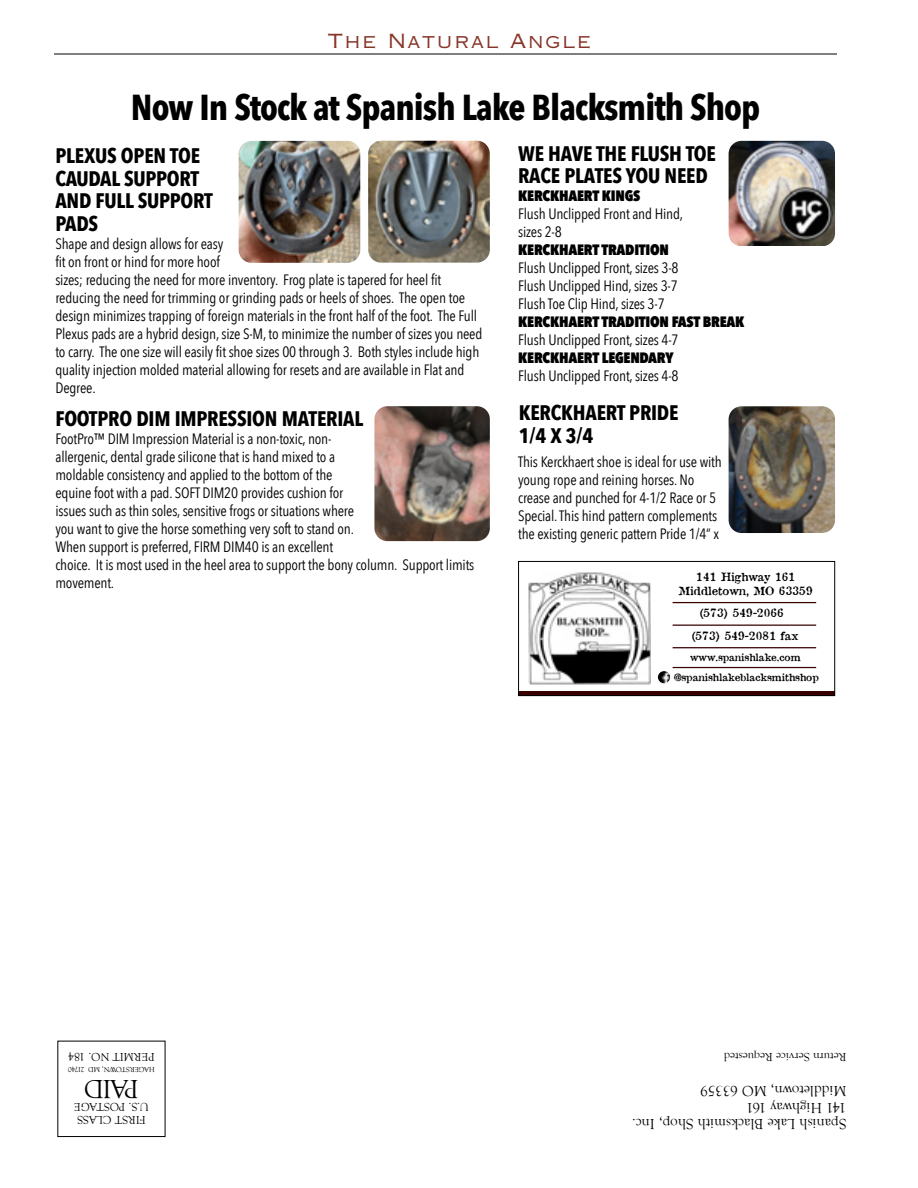
<style>
.page{position:relative;width:918px;height:1188px;background:#fff}
.page>*{position:absolute;margin:0;border:0;box-sizing:border-box;transform-origin:0 0}
.t1{font:700 36px "Avenir Next Condensed";letter-spacing:-.025em;color:#000}
.t2{font:27px "Goudy Old Style T";color:#000}
.t3{font:700 21px/22.5px "Avenir Next Condensed";letter-spacing:-.01em;color:#000}
.t4{font:19.5px "Copperplate Thirty Two AB";letter-spacing:.08em;color:#873428}
.t5{font:15px/18px "Avenir Next Condensed";letter-spacing:-.015em;color:#000}
.t6{font:800 15px "Avenir Next Condensed";letter-spacing:-.015em;color:#000}
.t7{font:15px/16.5px "Goudy Old Style T";color:#000}
.t8{font:12px "Goudy Old Style T";color:#000}
.t9{font:11.85px/13.5px "Goudy Old Style T";color:#000}
.t10{font:11.25px/22.5px "Attic";color:#000;text-align:center}
.t11{font:10.05px "Attic";color:#000}
.t12{font:7.5px "Goudy Old Style T";letter-spacing:-.015em;color:#000}
</style>
<div class="page">
<hr style="left:54px;top:54px;width:783px;height:1px;background:#000">
<hr style="left:519px;top:692px;width:316px;height:4px;background:#380000">
<img style="left:528px;top:572px;width:123px;height:113px">
<hr style="left:673px;top:602px;width:143px;height:1px;background:#380000">
<hr style="left:673px;top:625px;width:143px;height:1px;background:#380000">
<hr style="left:673px;top:647px;width:143px;height:1px;background:#380000">
<hr style="left:673px;top:667px;width:143px;height:1px;background:#380000">
<svg style="left:658px;top:671px;width:12px;height:12px"></svg>
<div style="left:518px;top:561px;width:317px;height:135px;border:1px solid #000"></div>
<img style="left:239px;top:141px;width:121px;height:122px;border-radius:13px">
<img style="left:368px;top:141px;width:122px;height:122px;border-radius:13px">
<img style="left:374px;top:406px;width:116px;height:135px;border-radius:13px">
<img style="left:729px;top:406px;width:106px;height:127px;border-radius:13px">
<img style="left:729px;top:141px;width:106px;height:105px;border-radius:13px">
<h3 class="t4" style="left:328px;top:30px;width:265px">The Natural Angle</h3>
<h1 class="t1" style="left:131px;top:84px;width:631px">Now In Stock at Spanish Lake Blacksmith Shop</h1>
<h3 class="t3" style="left:55px;top:145px;width:159px">PLEXUS OPEN TOE<br>CAUDAL SUPPORT<br>AND FULL SUPPORT<br>PADS</h3>
<p class="t5" style="left:55px;top:235px;width:429px">Shape and design allows for easy<br>fit on front or hind for more hoof<br>sizes; reducing the need for more inventory. Frog plate is tapered for heel fit reducing the need for trimming or grinding pads or heels of shoes. The open toe design minimizes trapping of foreign materials in the front half of the foot. The Full Plexus pads are a hybrid design, size S-M, to minimize the number of sizes you need to carry. The one size will easily fit shoe sizes 00 through 3. Both styles include high quality injection molded material allowing for resets and are available in Flat and Degree.</p>
<h3 class="t3" style="left:55px;top:408px;width:309px">FOOTPRO DIM IMPRESSION MATERIAL</h3>
<p class="t5" style="left:55px;top:430px;width:420px">FootPro™ DIM Impression Material is a non-toxic, non-<br>allergenic, dental grade silicone that is hand mixed to a<br>moldable consistency and applied to the bottom of the<br>equine foot with a pad. SOFT DIM20 provides cushion for<br>issues such as thin soles, sensitive frogs or situations where<br>you want to give the horse something very soft to stand on.<br>When support is preferred, FIRM DIM40 is an excellent<br>choice. It is most used in the heel area to support the bony column. Support limits movement.</p>
<h3 class="t3" style="left:518px;top:143px;width:199px">WE HAVE THE FLUSH TOE<br>RACE PLATES YOU NEED</h3>
<p class="t6" style="left:518px;top:186px;width:124px">KERCKHAERT KINGS</p>
<p class="t5" style="left:518px;top:206px;width:166px">Flush Unclipped Front and Hind, sizes 2-8</p>
<p class="t6" style="left:518px;top:240px;width:152px">KERCKHAERT TRADITION</p>
<p class="t5" style="left:518px;top:260px;width:162px;text-align:justify">Flush Unclipped Front, sizes 3-8<br>Flush Unclipped Hind, sizes 3-7<br>Flush Toe Clip Hind, sizes 3-7</p>
<p class="t6" style="left:518px;top:312px;width:228px">KERCKHAERT TRADITION FAST BREAK</p>
<p class="t5" style="left:518px;top:332px;width:162px">Flush Unclipped Front, sizes 4-7</p>
<p class="t6" style="left:518px;top:348px;width:157px">KERCKHAERT LEGENDARY</p>
<p class="t5" style="left:518px;top:368px;width:162px">Flush Unclipped Front, sizes 4-8</p>
<h3 class="t3" style="left:519px;top:402px;width:161px">KERCKHAERT PRIDE<br>1/4 X 3/4</h3>
<p class="t5" style="left:518px;top:453px;width:205px">This Kerckhaert shoe is ideal for use with young rope and reining horses. No crease and punched for 4-1/2 Race or 5<br>Special. This hind pattern complements the existing generic pattern Pride 1/4” x</p>
<p class="t10" style="left:679px;top:571px;width:136px;line-height:13.8px">141 Highway 161<br>Middletown, MO 63359</p>
<p class="t10" style="left:691px;top:603px;width:108px">(573) 549-2066 (573) 549-2081 fax</p>
<p class="t11" style="left:690px;top:653px;width:112px">www.spanishlake.com</p>
<p class="t11" style="left:674px;top:674px;width:146px">@spanishlakeblacksmithshop</p>
<p class="t9" style="left:155px;top:1064px;width:88px;rotate:-180deg">PERMIT NO. 184</p>
<p class="t12" style="left:155px;top:1074px;width:88px;rotate:-180deg">HAGERSTOWN, MD 21740</p>
<h2 class="t2" style="left:139px;top:1105px;width:56px;rotate:-180deg">PAID</h2>
<p class="t9" style="left:149px;top:1127px;width:77px;rotate:-180deg">FIRST CLASS<br>U.S. POSTAGE</p>
<p class="t8" style="left:846px;top:1064px;width:124px;rotate:-180deg">Return Service Requested</p>
<p class="t7" style="left:846px;top:1132px;width:216px;rotate:-180deg">Spanish Lake Blacksmith Shop, Inc.<br>141 Highway 161<br>Middletown, MO 63359</p>
</div>
